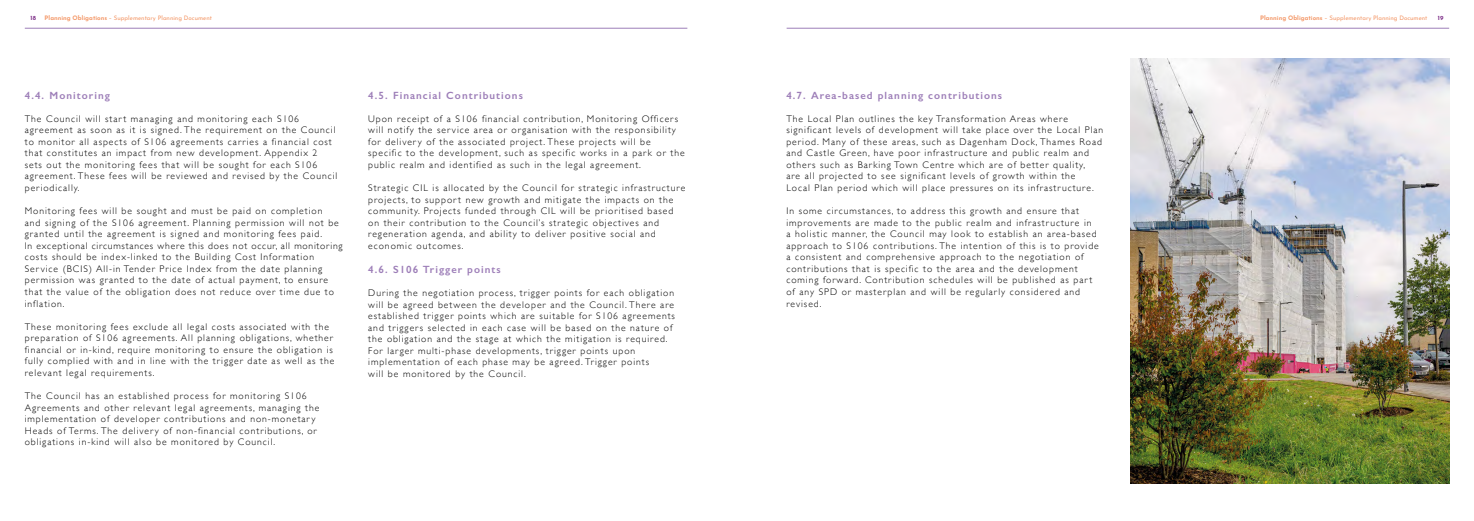
<style>
.page{position:relative;width:1474px;height:521px;background:#fff}
.page>*{position:absolute;margin:0;border:0;box-sizing:border-box;transform-origin:0 0}
.Main_copy_11pt{font:600 10.5px "Gill Sans";letter-spacing:.1em;color:#9d7eb8}
.Main_copy_11pt-2{font:300 9.62px/11.5px "Gill Sans";letter-spacing:.1em;color:#000}
.t1{font:100 6.12px "Josefin Sans";color:#f4996a}
.t2{font:700 6.12px "Josefin Sans";color:#82368c}
.s1{font-weight:700}
</style>
<div class="page">
<hr style="left:25px;top:28px;width:662px;height:1px;background:#9d7eb8">
<hr style="left:786px;top:28px;width:663px;height:1px;background:#9d7eb8">
<img style="left:1130px;top:58px;width:319px;height:425px">
<p class="t2" style="left:31px;top:12px;width:7px">18</p>
<p class="t1" style="left:45px;top:14px;width:169px"><span class="s1">Planning Obligations</span> – Supplementary Planning Document</p>
<p class="t1" style="left:1260px;top:14px;width:169px"><span class="s1">Planning Obligations</span> – Supplementary Planning Document</p>
<p class="t2" style="left:1437px;top:12px;width:7px">19</p>
<p class="Main_copy_11pt" style="left:25px;top:89px;width:87px">4.4. Monitoring</p>
<p class="Main_copy_11pt-2" style="left:25px;top:112px;width:276px">The Council will start managing and monitoring each S106</p>
<p class="Main_copy_11pt-2" style="left:25px;top:124px;width:312px">agreement as soon as it is signed. The requirement on the Council to monitor all aspects of S106 agreements carries a financial cost that constitutes an impact from new development. Appendix 2</p>
<p class="Main_copy_11pt-2" style="left:25px;top:158px;width:314px">sets out the monitoring fees that will be sought for each S106 agreement. These fees will be reviewed and revised by the Council periodically.</p>
<p class="Main_copy_11pt-2" style="left:25px;top:205px;width:319px">Monitoring fees will be sought and must be paid on completion<br>and signing of the S106 agreement. Planning permission will not be granted until the agreement is signed and monitoring fees paid.<br>In exceptional circumstances where this does not occur, all monitoring</p>
<p class="Main_copy_11pt-2" style="left:25px;top:251px;width:311px">costs should be index-linked to the Building Cost Information Service (BCIS) All-in Tender Price Index from the date planning permission was granted to the date of actual payment, to ensure that the value of the obligation does not reduce over time due to inflation.</p>
<p class="Main_copy_11pt-2" style="left:25px;top:320px;width:311px">These monitoring fees exclude all legal costs associated with the preparation of S106 agreements. All planning obligations, whether financial or in-kind, require monitoring to ensure the obligation is fully complied with and in line with the trigger date as well as the relevant legal requirements.</p>
<p class="Main_copy_11pt-2" style="left:25px;top:389px;width:283px">The Council has an established process for monitoring S106</p>
<p class="Main_copy_11pt-2" style="left:25px;top:401px;width:296px">Agreements and other relevant legal agreements, managing the</p>
<p class="Main_copy_11pt-2" style="left:25px;top:413px;width:293px">implementation of developer contributions and non-monetary<br>Heads of Terms. The delivery of non-financial contributions, or</p>
<p class="Main_copy_11pt-2" style="left:25px;top:436px;width:252px">obligations in-kind will also be monitored by Council.</p>
<p class="Main_copy_11pt" style="left:368px;top:89px;width:156px">4.5. Financial Contributions</p>
<p class="Main_copy_11pt-2" style="left:368px;top:112px;width:311px">Upon receipt of a S106 financial contribution, Monitoring Officers will notify the service area or organisation with the responsibility for delivery of the associated project. These projects will be</p>
<p class="Main_copy_11pt-2" style="left:368px;top:147px;width:318px">specific to the development, such as specific works in a park or the public realm and identified as such in the legal agreement.</p>
<p class="Main_copy_11pt-2" style="left:368px;top:182px;width:318px">Strategic CIL is allocated by the Council for strategic infrastructure projects, to support new growth and mitigate the impacts on the community. Projects funded through CIL will be prioritised based on their contribution to the Council’s strategic objectives and</p>
<p class="Main_copy_11pt-2" style="left:368px;top:228px;width:289px">regeneration agenda, and ability to deliver positive social and</p>
<p class="Main_copy_11pt-2" style="left:368px;top:239px;width:97px">economic outcomes.</p>
<p class="Main_copy_11pt" style="left:368px;top:263px;width:134px">4.6. S106 Trigger points</p>
<p class="Main_copy_11pt-2" style="left:368px;top:287px;width:308px">During the negotiation process, trigger points for each obligation will be agreed between the developer and the Council. There are established trigger points which are suitable for S106 agreements and triggers selected in each case will be based on the nature of the obligation and the stage at which the mitigation is required.</p>
<p class="Main_copy_11pt-2" style="left:368px;top:344px;width:268px">For larger multi-phase developments, trigger points upon</p>
<p class="Main_copy_11pt-2" style="left:368px;top:356px;width:282px">implementation of each phase may be agreed. Trigger points</p>
<p class="Main_copy_11pt-2" style="left:368px;top:367px;width:159px">will be monitored by the Council.</p>
<p class="Main_copy_11pt" style="left:786px;top:89px;width:217px">4.7. Area-based planning contributions</p>
<p class="Main_copy_11pt-2" style="left:786px;top:112px;width:283px">The Local Plan outlines the key Transformation Areas where</p>
<p class="Main_copy_11pt-2" style="left:786px;top:124px;width:318px">significant levels of development will take place over the Local Plan period. Many of these areas, such as Dagenham Dock, Thames Road and Castle Green, have poor infrastructure and public realm and others such as Barking Town Centre which are of better quality,</p>
<p class="Main_copy_11pt-2" style="left:786px;top:170px;width:291px">are all projected to see significant levels of growth within the</p>
<p class="Main_copy_11pt-2" style="left:786px;top:182px;width:309px">Local Plan period which will place pressures on its infrastructure.</p>
<p class="Main_copy_11pt-2" style="left:786px;top:205px;width:314px">In some circumstances, to address this growth and ensure that improvements are made to the public realm and infrastructure in<br>a holistic manner, the Council may look to establish an area-based approach to S106 contributions. The intention of this is to provide a consistent and comprehensive approach to the negotiation of contributions that is specific to the area and the development</p>
<p class="Main_copy_11pt-2" style="left:786px;top:274px;width:307px">coming forward. Contribution schedules will be published as part</p>
<p class="Main_copy_11pt-2" style="left:786px;top:286px;width:295px">of any SPD or masterplan and will be regularly considered and</p>
<p class="Main_copy_11pt-2" style="left:786px;top:297px;width:37px">revised.</p>
</div>
